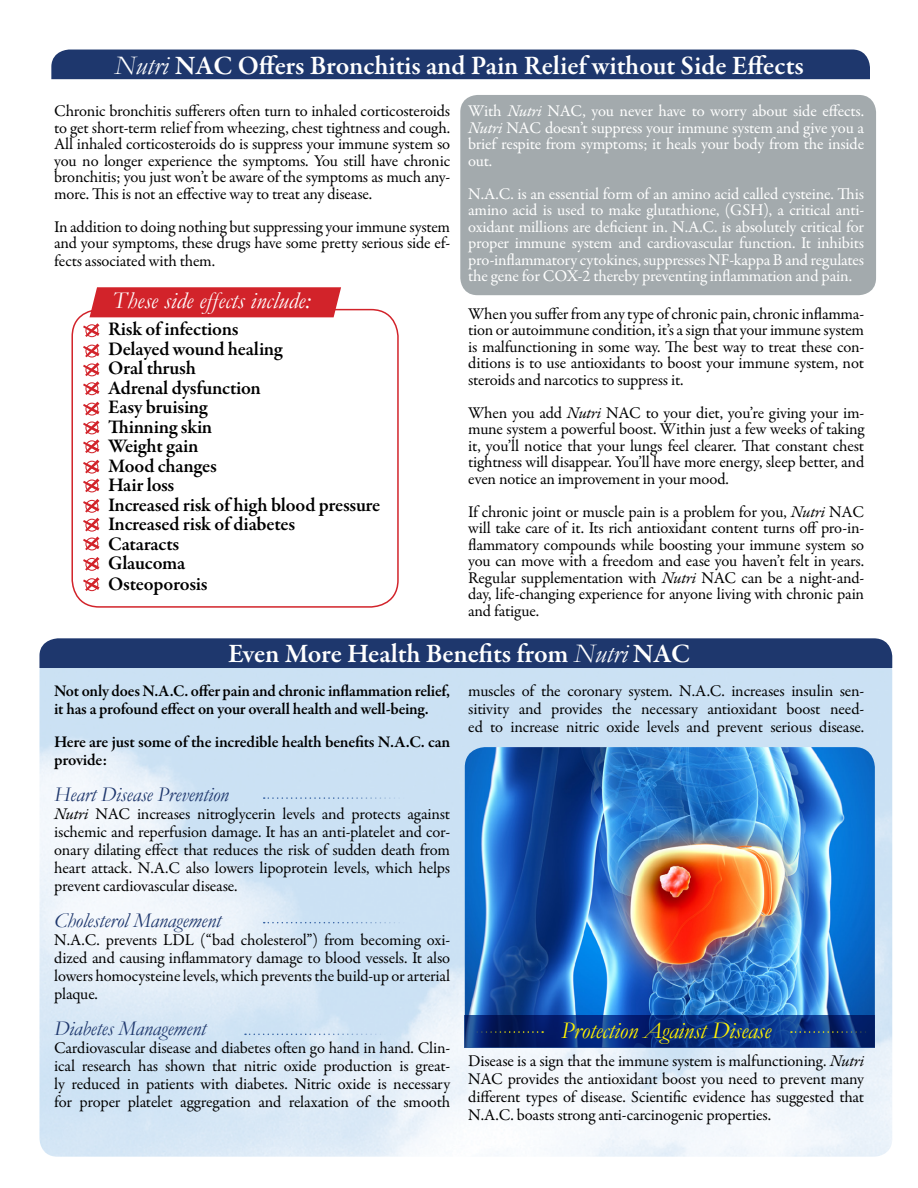
<style>
.page{position:relative;width:918px;height:1188px;background:#fff}
.page>*{position:absolute;margin:0;border:0;box-sizing:border-box;transform-origin:0 0}
.t1{font:600 27px "Garamond Premr Pro";letter-spacing:-.01em;color:#fff}
.t2{font:italic 24px "Garamond";letter-spacing:-.01em;color:#fff200}
.t3{font:italic 24px "Garamond";color:#fff}
.t4{font:italic 21px "Garamond";letter-spacing:-.01em;color:#1e376d}
.t5{font:600 19.5px/19.6px "Garamond Premr Pro";letter-spacing:-.01em;color:#000}
.t6{font:16.5px/16.5px "Garamond Premr Pro";letter-spacing:-.01em;color:#000;text-align:justify}
.t7{font:16.5px/16.5px "Garamond Premr Pro";letter-spacing:-.015em;color:#fff;text-align:justify}
.t8{font:600 16.5px/18px "Garamond Premr Pro";letter-spacing:-.015em;color:#000}
.s1{font-family:"Garamond";font-weight:400;font-style:italic}
.s2{font-style:italic}
</style>
<div class="page">
<img style="left:39px;top:668px;width:853px;height:489px">
<div style="left:51px;top:50px;width:819px;height:29px;background:#1e376d"></div>
<div style="left:39px;top:638px;width:853px;height:30px;background:#1e376d"></div>
<div style="left:460px;top:95px;width:416px;height:200px;background:#a3aaad;border-radius:17px"></div>
<div style="left:71px;top:309px;width:328px;height:299px;border:2px solid #d2232a;border-radius:27px"></div>
<img style="left:465px;top:747px;width:410px;height:268px">
<svg style="left:465px;top:1015px;width:410px;height:32px;background:#082b7a"></svg>
<div style="left:90px;top:287px;width:251px;height:30px;background:#d2232a"></div>
<svg style="left:264px;top:797px;width:145px;height:2px"></svg>
<svg style="left:791px;top:1031px;width:82px;height:2px"></svg>
<svg style="left:470px;top:1031px;width:73px;height:2px"></svg>
<svg style="left:264px;top:922px;width:145px;height:1px"></svg>
<svg style="left:245px;top:1034px;width:146px;height:1px"></svg>
<svg style="left:83px;top:323px;width:16px;height:14px"></svg>
<svg style="left:83px;top:344px;width:16px;height:51px"></svg>
<svg style="left:83px;top:402px;width:16px;height:51px"></svg>
<div style="left:85px;top:461px;width:13px;height:13px;border:1px solid #d2232a;border-radius:50%"></div>
<svg style="left:83px;top:460px;width:16px;height:13px"></svg>
<svg style="left:83px;top:479px;width:16px;height:13px"></svg>
<div style="left:85px;top:519px;width:13px;height:13px;border:1px solid #d2232a;border-radius:50%"></div>
<svg style="left:83px;top:499px;width:16px;height:32px"></svg>
<svg style="left:83px;top:537px;width:16px;height:13px"></svg>
<svg style="left:83px;top:557px;width:16px;height:14px"></svg>
<svg style="left:83px;top:577px;width:16px;height:14px"></svg>
<h1 class="t1" style="left:115px;top:49px;width:691px"><span class="s1">Nutri</span> NAC Offers Bronchitis and Pain Relief without Side Effects</h1>
<p class="t6" style="left:54px;top:103px;width:398px">Chronic bronchitis sufferers often turn to inhaled corticosteroids to get short-term relief from wheezing, chest tightness and cough.<br>All inhaled corticosteroids do is suppress your immune system so you no longer experience the symptoms. You still have chronic bronchitis; you just won’t be aware of the symptoms as much any&shy;more. This is not an effective way to treat any disease.</p>
<p class="t6" style="left:54px;top:219px;width:398px">In addition to doing nothing but suppressing your immune system and your symptoms, these drugs have some pretty serious side ef-</p>
<p class="t6" style="left:54px;top:253px;width:162px">fects associated with them.</p>
<h2 class="t3" style="left:113px;top:286px;width:199px">These side effects include:</h2>
<p class="t5" style="left:108px;top:320px;width:274px">Risk of infections<br>Delayed wound healing<br>Oral thrush<br>Adrenal dysfunction<br>Easy bruising<br>Thinning skin<br>Weight gain<br>Mood changes<br>Hair loss<br>Increased risk of high blood pressure<br>Increased risk of diabetes<br>Cataracts<br>Glaucoma<br>Osteoporosis</p>
<p class="t7" style="left:468px;top:103px;width:398px">With <span class="s2">Nutri</span> NAC, you never have to worry about side effects.<br><span class="s2">Nutri</span> NAC doesn’t suppress your immune system and give you a brief respite from symptoms; it heals your body from the inside out.</p>
<p class="t7" style="left:468px;top:186px;width:398px">N.A.C. is an essential form of an amino acid called cysteine. This amino acid is used to make glutathione, (GSH), a critical anti&shy;oxidant millions are deficient in. N.A.C. is absolutely critical for proper immune system and cardiovascular function. It inhibits pro-inflammatory cytokines, suppresses NF-kappa B and regulates the gene for COX-2 thereby preventing inflammation and pain.</p>
<p class="t6" style="left:468px;top:306px;width:397px">When you suffer from any type of chronic pain, chronic inflamma&shy;tion or autoimmune condition, it’s a sign that your immune system is malfunctioning in some way. The best way to treat these con&shy;ditions is to use antioxidants to boost your immune system, not steroids and narcotics to suppress it.</p>
<p class="t6" style="left:468px;top:405px;width:398px">When you add <span class="s2">Nutri</span> NAC to your diet, you’re giving your im&shy;mune system a powerful boost. Within just a few weeks of taking it, you’ll notice that your lungs feel clearer. That constant chest tightness will disappear. You’ll have more energy, sleep better, and even notice an improvement in your mood.</p>
<p class="t6" style="left:468px;top:504px;width:398px">If chronic joint or muscle pain is a problem for you, <span class="s2">Nutri</span> NAC will take care of it. Its rich antioxidant content turns off pro-in&shy;flammatory compounds while boosting your immune system so you can move with a freedom and ease you haven’t felt in years.<br>Regular supplementation with <span class="s2">Nutri</span> NAC can be a night-and&shy;day, life-changing experience for anyone living with chronic pain and fatigue.</p>
<h1 class="t1" style="left:228px;top:637px;width:464px">Even More Health Benefits from <span class="s1">Nutri</span> NAC</h1>
<p class="t8" style="left:54px;top:682px;width:398px">Not only does N.A.C. offer pain and chronic inflammation relief, it has a profound effect on your overall health and well-being.</p>
<p class="t8" style="left:54px;top:733px;width:398px">Here are just some of the incredible health benefits N.A.C. can provide:</p>
<p class="t4" style="left:54px;top:782px;width:176px">Heart Disease Prevention</p>
<p class="t6" style="left:54px;top:805px;width:398px;line-height:18px"><span class="s2">Nutri</span> NAC increases nitroglycerin levels and protects against ischemic and reperfusion damage. It has an anti-platelet and cor&shy;onary dilating effect that reduces the risk of sudden death from heart attack. N.A.C also lowers lipoprotein levels, which helps prevent cardiovascular disease.</p>
<p class="t4" style="left:54px;top:908px;width:168px">Cholesterol Management</p>
<p class="t6" style="left:54px;top:931px;width:397px;line-height:18px">N.A.C. prevents LDL (“bad cholesterol”) from becoming oxi&shy;dized and causing inflammatory damage to blood vessels. It also lowers homocysteine levels, which prevents the build-up or arterial plaque.</p>
<p class="t4" style="left:54px;top:1016px;width:153px">Diabetes Management</p>
<p class="t6" style="left:54px;top:1039px;width:398px;line-height:18px">Cardiovascular disease and diabetes often go hand in hand. Clin&shy;ical research has shown that nitric oxide production is great&shy;ly reduced in patients with diabetes. Nitric oxide is necessary for proper platelet aggregation and relaxation of the smooth</p>
<p class="t6" style="left:468px;top:682px;width:398px;line-height:18px">muscles of the coronary system. N.A.C. increases insulin sen&shy;sitivity and provides the necessary antioxidant boost need&shy;ed to increase nitric oxide levels and prevent serious disease.</p>
<h2 class="t2" style="left:561px;top:1016px;width:211px">Protection Against Disease</h2>
<p class="t6" style="left:468px;top:1053px;width:398px;line-height:18px">Disease is a sign that the immune system is malfunctioning. <span class="s2">Nutri </span>NAC provides the antioxidant boost you need to prevent many different types of disease. Scientific evidence has suggested that N.A.C. boasts strong anti-carcinogenic properties.</p>
</div>
